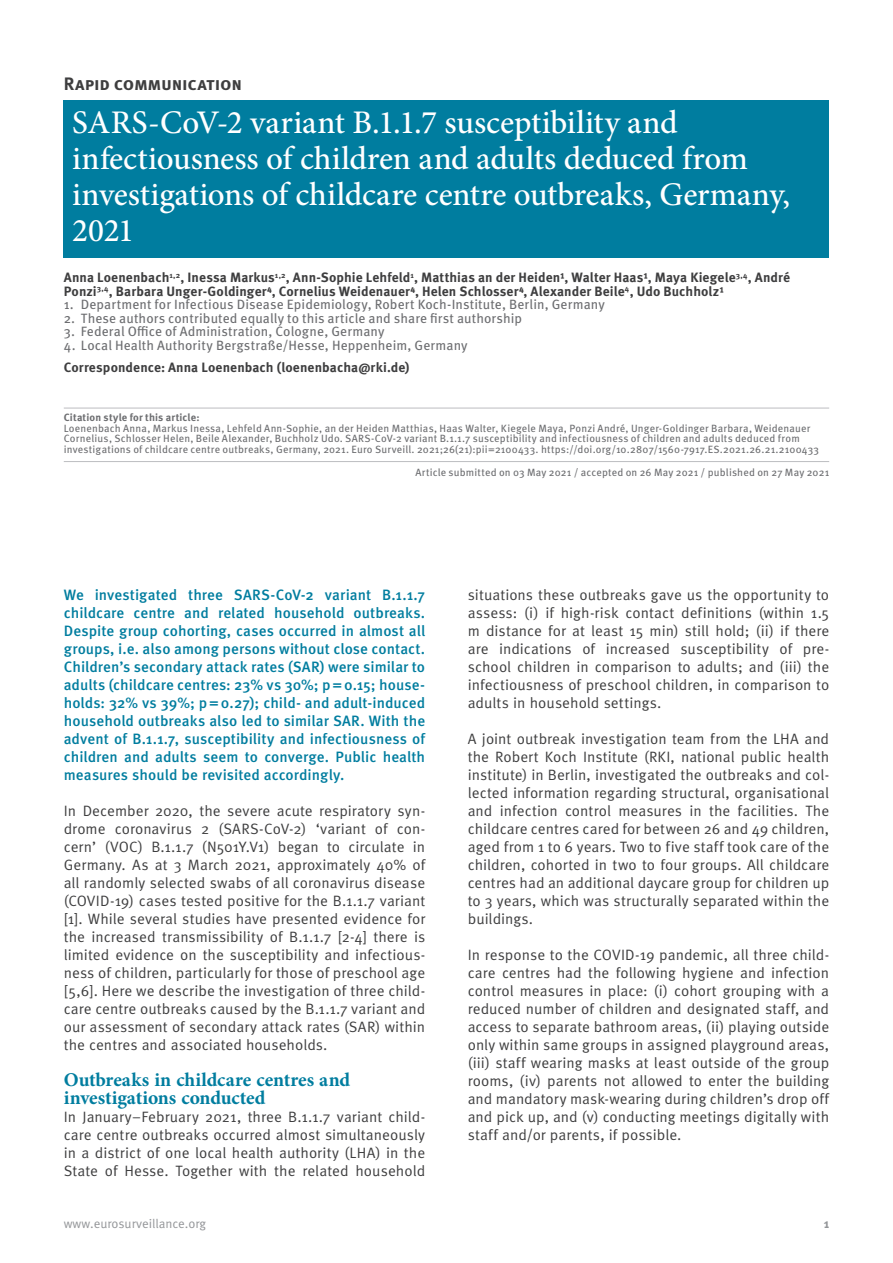
<style>
.page{position:relative;width:893px;height:1263px;background:#fff}
.page>*{position:absolute;margin:0;border:0;box-sizing:border-box;transform-origin:0 0}
.t1{font:500 33px/36px "Minion Pro";letter-spacing:-.005em;color:#fff}
.t2{font:700 19.5px/18px "Minion Pro";letter-spacing:-.005em;color:#007d9f}
.t3{font:700 18px "Meta Pro";letter-spacing:-.015em;color:#3e3e3f}
.t4{font:15px/18px "Meta Pro";letter-spacing:.005em;color:#3e3e3f;text-align:justify}
.t5{font:500 15px/18px "Meta Pro";letter-spacing:.005em;color:#007d9f;text-align:justify}
.t6{font:700 13.5px/13.5px "Meta Pro";letter-spacing:.01em;color:#3e3e3f}
.t7{font:13.5px "Meta Pro";letter-spacing:.01em;color:#6c6d70}
.t8{font:12.75px "Meta Pro";color:#939598}
.t9{font:700 12.75px "Meta Pro";color:#939598}
.t10{font:10.5px/10.5px "Meta Pro";letter-spacing:.015em;color:#6c6d70}
.t11{font:700 10.5px "Meta Pro";letter-spacing:.015em;color:#6c6d70}
</style>
<div class="page">
<hr style="left:64px;top:408px;width:765px;height:1px;background:#bcbdc0">
<hr style="left:64px;top:461px;width:765px;height:1px;background:#bcbdc0">
<div style="left:64px;top:100px;width:765px;height:158px;background:#007d9f"></div>
<p class="t3" style="left:64px;top:72px;width:180px">Rapid communication</p>
<h1 class="t1" style="left:72px;top:104px;width:719px">SARS-CoV-2 variant B.1.1.7 susceptibility and infectiousness of children and adults deduced from investigations of childcare centre outbreaks, Germany, 2021</h1>
<p class="t6" style="left:64px;top:271px;width:728px">Anna Loenenbach<sup>1,2</sup>, Inessa Markus<sup>1,2</sup>, Ann-Sophie Lehfeld<sup>1</sup>, Matthias an der Heiden¹, Walter Haas¹, Maya Kiegele<sup>3,4</sup>, André<br>Ponzi<sup>3,4</sup>, Barbara Unger-Goldinger⁴, Cornelius Weidenauer⁴, Helen Schlosser⁴, Alexander Beile<sup>4</sup>, Udo Buchholz¹</p>
<p class="t7" style="left:64px;top:296px;width:543px">1. Department for Infectious Disease Epidemiology, Robert Koch-Institute, Berlin, Germany</p>
<p class="t7" style="left:64px;top:310px;width:460px">2. These authors contributed equally to this article and share first authorship</p>
<p class="t7" style="left:64px;top:323px;width:322px">3. Federal Office of Administration, Cologne, Germany</p>
<p class="t7" style="left:64px;top:337px;width:405px">4. Local Health Authority Bergstraße/Hesse, Heppenheim, Germany</p>
<p class="t6" style="left:64px;top:361px;width:347px">Correspondence: Anna Loenenbach (loenenbacha@rki.de)</p>
<p class="t11" style="left:64px;top:411px;width:137px">Citation style for this article:</p>
<p class="t10" style="left:64px;top:423px;width:757px">Loenenbach Anna, Markus Inessa, Lehfeld Ann-Sophie, an der Heiden Matthias, Haas Walter, Kiegele Maya, Ponzi André, Unger-Goldinger Barbara, Weidenauer<br>Cornelius, Schlosser Helen, Beile Alexander, Buchholz Udo. SARS-CoV-2 variant B.1.1.7 susceptibility and infectiousness of children and adults deduced from investigations of childcare centre outbreaks, Germany, 2021. Euro Surveill. 2021;26(21):pii=2100433. https://doi.org/10.2807/1560-7917.ES.2021.26.21.2100433</p>
<p class="t10" style="left:415px;top:467px;width:415px">Article submitted on 03 May 2021 / accepted on 26 May 2021 / published on 27 May 2021</p>
<p class="t5" style="left:64px;top:586px;width:363px">We investigated three SARS-CoV-2 variant B.1.1.7 childcare centre and related household outbreaks.<br>Despite group cohorting, cases occurred in almost all groups, i.e. also among persons without close contact.<br>Children’s secondary attack rates (SAR) were similar to adults (childcare centres: 23% vs 30%; p=0.15; house&shy;holds: 32% vs 39%; p=0.27); child- and adult-induced household outbreaks also led to similar SAR. With the advent of B.1.1.7, susceptibility and infectiousness of children and adults seem to converge. Public health measures should be revisited accordingly.</p>
<p class="t4" style="left:64px;top:802px;width:363px">In December 2020, the severe acute respiratory syn&shy;drome coronavirus 2 (SARS-CoV-2) ‘variant of con&shy;cern’ (VOC) B.1.1.7 (N501Y.V1) began to circulate in Germany. As at 3 March 2021, approximately 40% of all randomly selected swabs of all coronavirus disease (COVID-19) cases tested positive for the B.1.1.7 variant [1]. While several studies have presented evidence for the increased transmissibility of B.1.1.7 [2-4] there is limited evidence on the susceptibility and infectious&shy;ness of children, particularly for those of preschool age [5,6]. Here we describe the investigation of three child&shy;care centre outbreaks caused by the B.1.1.7 variant and our assessment of secondary attack rates (SAR) within the centres and associated households.</p>
<h2 class="t2" style="left:64px;top:1070px;width:288px">Outbreaks in childcare centres and investigations conducted</h2>
<p class="t4" style="left:64px;top:1108px;width:363px">In January–February 2021, three B.1.1.7 variant child&shy;care centre outbreaks occurred almost simultaneously in a district of one local health authority (LHA) in the State of Hesse. Together with the related household</p>
<p class="t4" style="left:468px;top:586px;width:363px">situations these outbreaks gave us the opportunity to assess: (i) if high-risk contact definitions (within 1.5 m distance for at least 15 min) still hold; (ii) if there are indications of increased susceptibility of pre&shy;school children in comparison to adults; and (iii) the infectiousness of preschool children, in comparison to adults in household settings.</p>
<p class="t4" style="left:468px;top:730px;width:363px">A joint outbreak investigation team from the LHA and the Robert Koch Institute (RKI, national public health institute) in Berlin, investigated the outbreaks and col&shy;lected information regarding structural, organisational and infection control measures in the facilities. The childcare centres cared for between 26 and 49 children, aged from 1 to 6 years. Two to five staff took care of the children, cohorted in two to four groups. All childcare centres had an additional daycare group for children up to 3 years, which was structurally separated within the buildings.</p>
<p class="t4" style="left:468px;top:946px;width:363px">In response to the COVID-19 pandemic, all three child&shy;care centres had the following hygiene and infection control measures in place: (i) cohort grouping with a reduced number of children and designated staff, and access to separate bathroom areas, (ii) playing outside only within same groups in assigned playground areas, (iii) staff wearing masks at least outside of the group rooms, (iv) parents not allowed to enter the building and mandatory mask-wearing during children’s drop off and pick up, and (v) conducting meetings digitally with staff and/or parents, if possible.</p>
<p class="t8" style="left:64px;top:1215px;width:144px">www.eurosurveillance.org</p>
<p class="t9" style="left:824px;top:1215px;width:7px">1</p>
</div>
